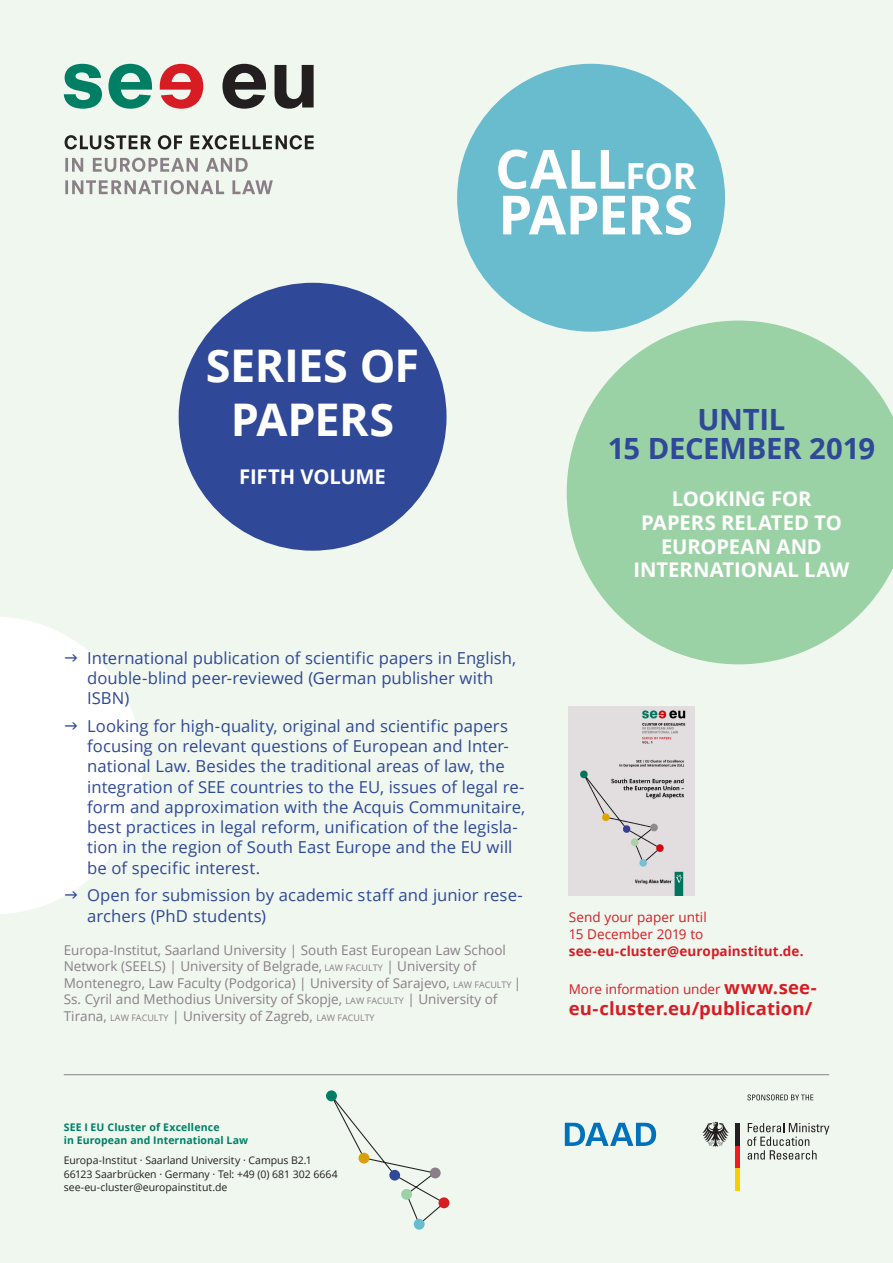
<style>
.page{position:relative;width:893px;height:1263px;background:#eff7ef}
.page>*{position:absolute;margin:0;border:0;box-sizing:border-box;transform-origin:0 0}
.t1{font:700 54px "Open Sans";letter-spacing:-.01em;color:#fff}
.t2{font:700 45px/54px "Open Sans";letter-spacing:-.015em;color:#fff;text-align:center}
.t3{font:700 29.25px/28.5px "Open Sans";letter-spacing:-.01em;color:#2f4897;text-align:center}
.t4{font:700 20.25px/23.6px "Open Sans";letter-spacing:-.005em;color:#fff;text-align:center}
.t5{font:700 18px "Open Sans";letter-spacing:.005em;color:#d81c23}
.t6{font:16.5px/20.2px "Open Sans";color:#2f4897}
.t7{font:13.5px/16.5px "Open Sans";color:#8a7f87}
.t8{font:13.5px "Open Sans";color:#d81c23}
.t9{font:700 13.5px "Open Sans";letter-spacing:.005em;color:#d81c23}
.t10{font:10.5px/13.5px "Open Sans";letter-spacing:-.005em;color:#231f20}
.t11{font:700 10.5px/13.5px "Open Sans";letter-spacing:.01em;color:#007f65}
.s1{font-size:36px}
.s2{font-size:9px}
.s3{font-weight:700;font-size:18px}
</style>
<div class="page">
<div style="left:179px;top:283px;width:268px;height:268px;background:#2f4897;border-radius:50%"></div>
<svg style="left:567px;top:321px;width:326px;height:343px;fill:#9bd2a5"></svg>
<div style="left:457px;top:64px;width:268px;height:268px;background:#68bcce;border-radius:50%"></div>
<img style="left:569px;top:706px;width:125px;height:189px">
<svg style="left:275px;top:65px;width:39px;height:44px"></svg>
<svg style="left:64px;top:64px;width:38px;height:45px"></svg>
<svg style="left:160px;top:64px;width:43px;height:45px"></svg>
<svg style="left:108px;top:64px;width:44px;height:45px"></svg>
<svg style="left:222px;top:64px;width:44px;height:45px"></svg>
<svg style="left:65px;top:180px;width:208px;height:14px"></svg>
<svg style="left:65px;top:158px;width:183px;height:14px"></svg>
<svg style="left:65px;top:135px;width:249px;height:14px"></svg>
<hr style="left:736px;top:1146px;width:4px;height:22px;background:#ee1d23">
<hr style="left:736px;top:1168px;width:4px;height:23px;background:#f4cf02">
<hr style="left:736px;top:1123px;width:4px;height:23px;background:#231f20">
<svg style="left:702px;top:1122px;width:27px;height:25px"></svg>
<svg style="left:747px;top:1123px;width:82px;height:36px"></svg>
<svg style="left:747px;top:1094px;width:66px;height:6px"></svg>
<svg style="left:565px;top:1123px;width:91px;height:23px"></svg>
<hr style="left:64px;top:1074px;width:765px;height:1px;background:#8a7f87">
<svg style="left:326px;top:1098px;width:120px;height:128px"></svg>
<div style="left:326px;top:1090px;width:11px;height:11px;background:#007f65;border-radius:50%"></div>
<div style="left:359px;top:1153px;width:10px;height:10px;background:#da9f0f;border-radius:50%"></div>
<div style="left:430px;top:1167px;width:11px;height:11px;background:#8a7f87;border-radius:50%"></div>
<div style="left:401px;top:1189px;width:11px;height:11px;background:#9bd2a5;border-radius:50%"></div>
<div style="left:389px;top:1170px;width:11px;height:10px;background:#2f4897;border-radius:50%"></div>
<div style="left:438px;top:1197px;width:11px;height:11px;background:#d81c23;border-radius:50%"></div>
<div style="left:414px;top:1219px;width:11px;height:11px;background:#68bcce;border-radius:50%"></div>
<svg style="left:0;top:617px;width:142px;height:297px"></svg>
<p class="t2" style="left:206px;top:338px;width:215px">SERIES OF<br>PAPERS</p>
<p class="t4" style="left:239px;top:464px;width:148px">FIFTH VOLUME</p>
<p class="t1" style="left:495px;top:131px;width:203px">CALL<span class="s1">FOR</span></p>
<p class="t1" style="left:498px;top:177px;width:196px">PAPERS</p>
<p class="t3" style="left:608px;top:405px;width:269px">UNTIL<br>15 DECEMBER 2019</p>
<p class="t4" style="left:633px;top:487px;width:217px">LOOKING FOR<br>PAPERS RELATED TO<br>EUROPEAN AND<br>INTERNATIONAL LAW</p>
<p class="t6" style="left:87px;top:647px;width:431px">International publication of scientific papers in English, double-blind peer-reviewed (German publisher with<br>ISBN)</p>
<p class="t6" style="left:87px;top:715px;width:439px">Looking for high-quality, original and scientific papers focusing on relevant questions of European and Inter&shy;national Law. Besides the traditional areas of law, the integration of SEE countries to the EU, issues of legal re&shy;form and approximation with the Acquis Communitaire, best practices in legal reform, unification of the legisla&shy;tion in the region of South East Europe and the EU will be of specific interest.</p>
<p class="t6" style="left:87px;top:885px;width:437px">Open for submission by academic staff and junior rese&shy;archers (PhD students)</p>
<p class="t7" style="left:64px;top:941px;width:459px">Europa-Institut, Saarland University | South East European Law School Network (SEELS) | University of Belgrade, <span class="s2">LAW FACULTY</span> | University of Montenegro, Law Faculty (Podgorica) | University of Sarajevo, <span class="s2">LAW FACULTY</span> | Ss. Cyril and Methodius University of Skopje, <span class="s2">LAW FACULTY</span> | University of Tirana, <span class="s2">LAW FACULTY</span> | University of Zagreb, <span class="s2">LAW FACULTY</span></p>
<p class="t11" style="left:64px;top:1120px;width:186px">SEE I EU Cluster of Excellence<br>in European and International Law</p>
<p class="t10" style="left:64px;top:1153px;width:276px">Europa-Institut · Saarland University · Campus B2.1<br>66123 Saarbrücken · Germany · Tel: +49 (0) 681 302 6664 see-eu-cluster@europainstitut.de</p>
<p class="t8" style="left:569px;top:908px;width:139px">Send your paper until</p>
<p class="t8" style="left:569px;top:925px;width:136px">15 December 2019 to</p>
<p class="t9" style="left:569px;top:941px;width:236px">see-eu-cluster@europainstitut.de.</p>
<p class="t8" style="left:569px;top:979px;width:250px">More information under <span class="s3">www.see-</span></p>
<p class="t5" style="left:569px;top:996px;width:245px">eu-cluster.eu/publication/</p>
</div>
